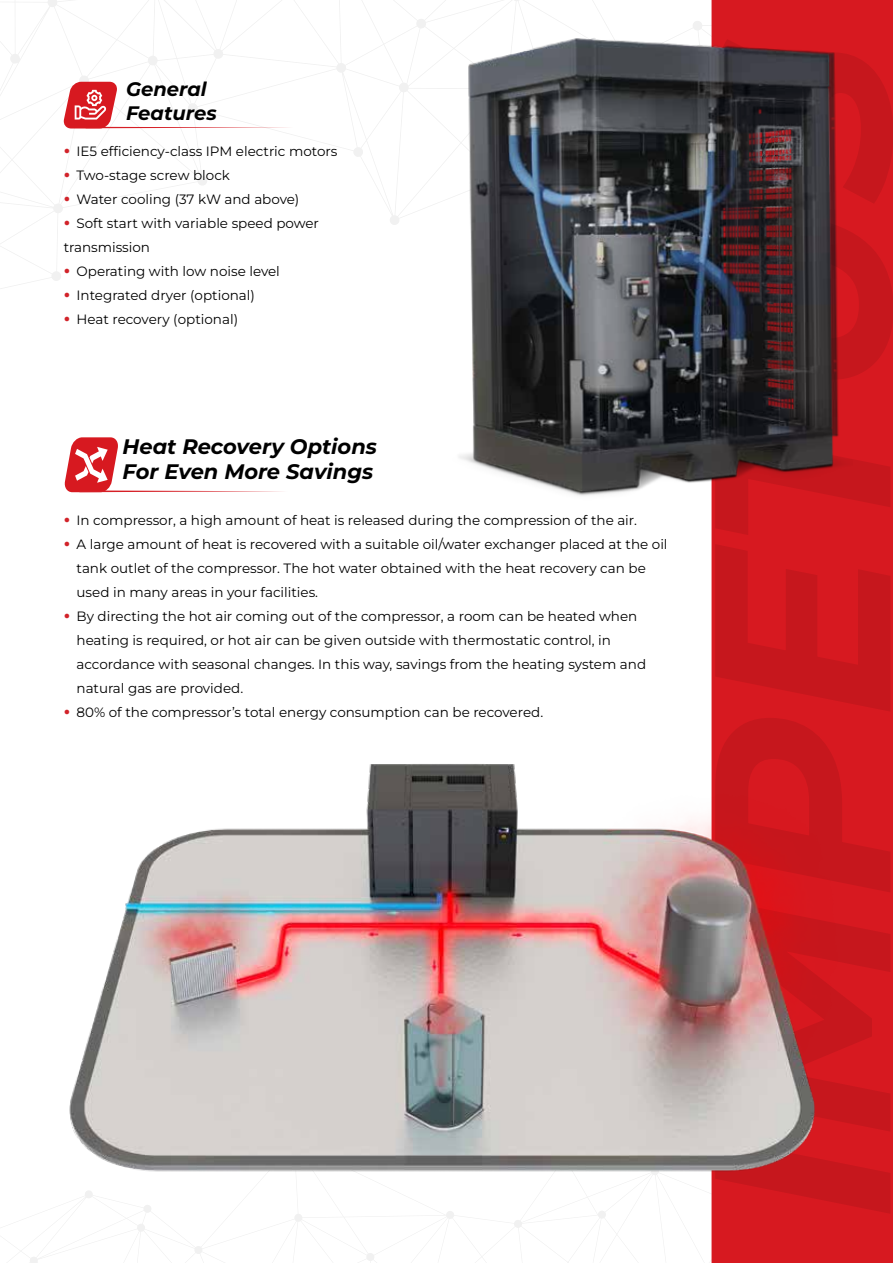
<style>
.page{position:relative;width:893px;height:1263px;background:#fff}
.page>*{position:absolute;margin:0;border:0;box-sizing:border-box;transform-origin:0 0}
.t1{font:italic 700 21px/25.2px "Montserrat";color:#000}
.t2{font:italic 700 19.5px/23.4px "Montserrat";color:#000}
.t3{font:13.5px/24px "Montserrat";color:#000}
.s1{font-weight:700;font-size:18px;color:#d2232a}
</style>
<div class="page">
<svg style="left:0;top:0;width:446px;height:289px"></svg>
<div style="left:711px;top:0;width:182px;height:1263px;background:#d71920"></div>
<svg style="left:63px;top:82px;width:231px;height:46px"></svg>
<img style="left:446px;top:0;width:406px;height:541px">
<svg style="left:64px;top:437px;width:219px;height:55px"></svg>
<img style="left:1px;top:723px;width:879px;height:513px">
<h2 class="t2" style="left:126px;top:77px;width:92px">General<br>Features</h2>
<p class="t3" style="left:64px;top:139px;width:275px"><span class="s1">•</span> IE5 efficiency-class IPM electric motors</p>
<p class="t3" style="left:64px;top:163px;width:168px"><span class="s1">•</span> Two-stage screw block</p>
<p class="t3" style="left:64px;top:187px;width:237px"><span class="s1">•</span> Water cooling (37 kW and above)</p>
<p class="t3" style="left:64px;top:211px;width:257px"><span class="s1">•</span> Soft start with variable speed power transmission</p>
<p class="t3" style="left:64px;top:259px;width:218px"><span class="s1">•</span> Operating with low noise level</p>
<p class="t3" style="left:64px;top:283px;width:193px"><span class="s1">•</span> Integrated dryer (optional)</p>
<p class="t3" style="left:64px;top:307px;width:176px"><span class="s1">•</span> Heat recovery (optional)</p>
<h1 class="t1" style="left:123px;top:433px;width:256px">Heat Recovery Options<br>For Even More Savings</h1>
<p class="t3" style="left:64px;top:508px;width:575px"><span class="s1">•</span> In compressor, a high amount of heat is released during the compression of the air.</p>
<p class="t3" style="left:77px;top:532px;width:593px;text-indent:-13px"><span class="s1">•</span> A large amount of heat is recovered with a suitable oil/water exchanger placed at the oil tank outlet of the compressor. The hot water obtained with the heat recovery can be used in many areas in your facilities.</p>
<p class="t3" style="left:77px;top:604px;width:571px;text-indent:-13px"><span class="s1">•</span> By directing the hot air coming out of the compressor, a room can be heated when heating is required, or hot air can be given outside with thermostatic control, in accordance with seasonal changes. In this way, savings from the heating system and natural gas are provided.</p>
<p class="t3" style="left:64px;top:700px;width:481px"><span class="s1">•</span> 80% of the compressor’s total energy consumption can be recovered.</p>
</div>
